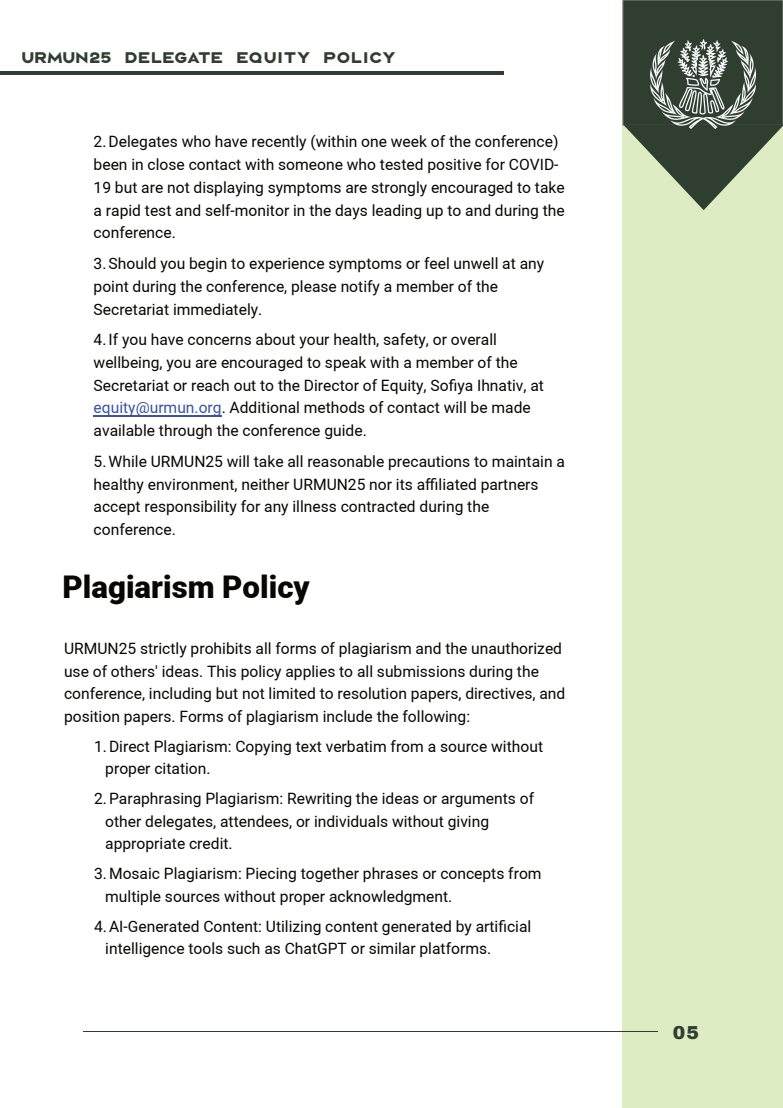
<style>
.page{position:relative;width:783px;height:1108px;background:#fff}
.page>*{position:absolute;margin:0;border:0;box-sizing:border-box;transform-origin:0 0}
.t1{font:900 31.25px "Araboto";color:#080704}
.t2{font:900 18.75px "Archivo";color:#2f3e30}
.t3{font:15.62px "Araboto";color:#080704}
.t4{font:900 13.75px "Rexton";letter-spacing:-.12em;color:#2f3e30}
.s1{color:#3a53a3}
</style>
<div class="page">
<div style="left:623px;top:0;width:160px;height:1107px;background:#deecc4"></div>
<div style="left:623px;top:0;width:160px;height:125px;background:#2f3e30;border:1px solid #77877a"></div>
<svg style="left:623px;top:124px;width:160px;height:86px"></svg>
<hr style="left:84px;top:1031px;width:574px;height:1px;background:#2f3e30">
<img style="left:650px;top:40px;width:105px;height:88px">
<hr style="left:0;top:71px;width:504px;height:4px;background:#2f3e30">
<hr style="left:94px;top:415px;width:128px;height:1px;background:#3a53a3">
<p class="t4" style="left:20px;top:51px;width:377px">URMUN25 DELEGATE EQUITY POLICY</p>
<p class="t3" style="left:94px;top:135px;width:466px">2. Delegates who have recently (within one week of the conference)</p>
<p class="t3" style="left:94px;top:158px;width:466px">been in close contact with someone who tested positive for COVID-</p>
<p class="t3" style="left:94px;top:180px;width:472px">19 but are not displaying symptoms are strongly encouraged to take</p>
<p class="t3" style="left:94px;top:203px;width:472px">a rapid test and self-monitor in the days leading up to and during the</p>
<p class="t3" style="left:94px;top:226px;width:84px">conference.</p>
<p class="t3" style="left:94px;top:256px;width:452px">3. Should you begin to experience symptoms or feel unwell at any</p>
<p class="t3" style="left:94px;top:279px;width:406px">point during the conference, please notify a member of the</p>
<p class="t3" style="left:94px;top:302px;width:170px">Secretariat immediately.</p>
<p class="t3" style="left:94px;top:333px;width:405px">4. If you have concerns about your health, safety, or overall</p>
<p class="t3" style="left:94px;top:355px;width:425px">wellbeing, you are encouraged to speak with a member of the</p>
<p class="t3" style="left:94px;top:378px;width:452px">Secretariat or reach out to the Director of Equity, Sofiya Ihnativ, at</p>
<p class="t3" style="left:94px;top:401px;width:438px"><span class="s1">equity@urmun.org</span>. Additional methods of contact will be made</p>
<p class="t3" style="left:94px;top:424px;width:275px">available through the conference guide.</p>
<p class="t3" style="left:94px;top:454px;width:473px">5. While URMUN25 will take all reasonable precautions to maintain a</p>
<p class="t3" style="left:94px;top:477px;width:446px">healthy environment, neither URMUN25 nor its affiliated partners</p>
<p class="t3" style="left:94px;top:500px;width:397px">accept responsibility for any illness contracted during the</p>
<p class="t3" style="left:94px;top:523px;width:84px">conference.</p>
<p class="t1" style="left:62px;top:573px;width:249px">Plagiarism Policy</p>
<p class="t3" style="left:64px;top:642px;width:499px">URMUN25 strictly prohibits all forms of plagiarism and the unauthorized</p>
<p class="t3" style="left:64px;top:664px;width:476px">use of others' ideas. This policy applies to all submissions during the</p>
<p class="t3" style="left:64px;top:687px;width:503px">conference, including but not limited to resolution papers, directives, and</p>
<p class="t3" style="left:64px;top:709px;width:407px">position papers. Forms of plagiarism include the following:</p>
<p class="t3" style="left:94px;top:739px;width:450px">1. Direct Plagiarism: Copying text verbatim from a source without</p>
<p class="t3" style="left:105px;top:762px;width:107px">proper citation.</p>
<p class="t3" style="left:94px;top:792px;width:441px">2. Paraphrasing Plagiarism: Rewriting the ideas or arguments of</p>
<p class="t3" style="left:105px;top:814px;width:385px">other delegates, attendees, or individuals without giving</p>
<p class="t3" style="left:105px;top:837px;width:129px">appropriate credit.</p>
<p class="t3" style="left:94px;top:867px;width:449px">3. Mosaic Plagiarism: Piecing together phrases or concepts from</p>
<p class="t3" style="left:105px;top:889px;width:348px">multiple sources without proper acknowledgment.</p>
<p class="t3" style="left:94px;top:919px;width:439px">4. AI-Generated Content: Utilizing content generated by artificial</p>
<p class="t3" style="left:105px;top:942px;width:387px">intelligence tools such as ChatGPT or similar platforms.</p>
<p class="t2" style="left:672px;top:1022px;width:28px">05</p>
</div>
